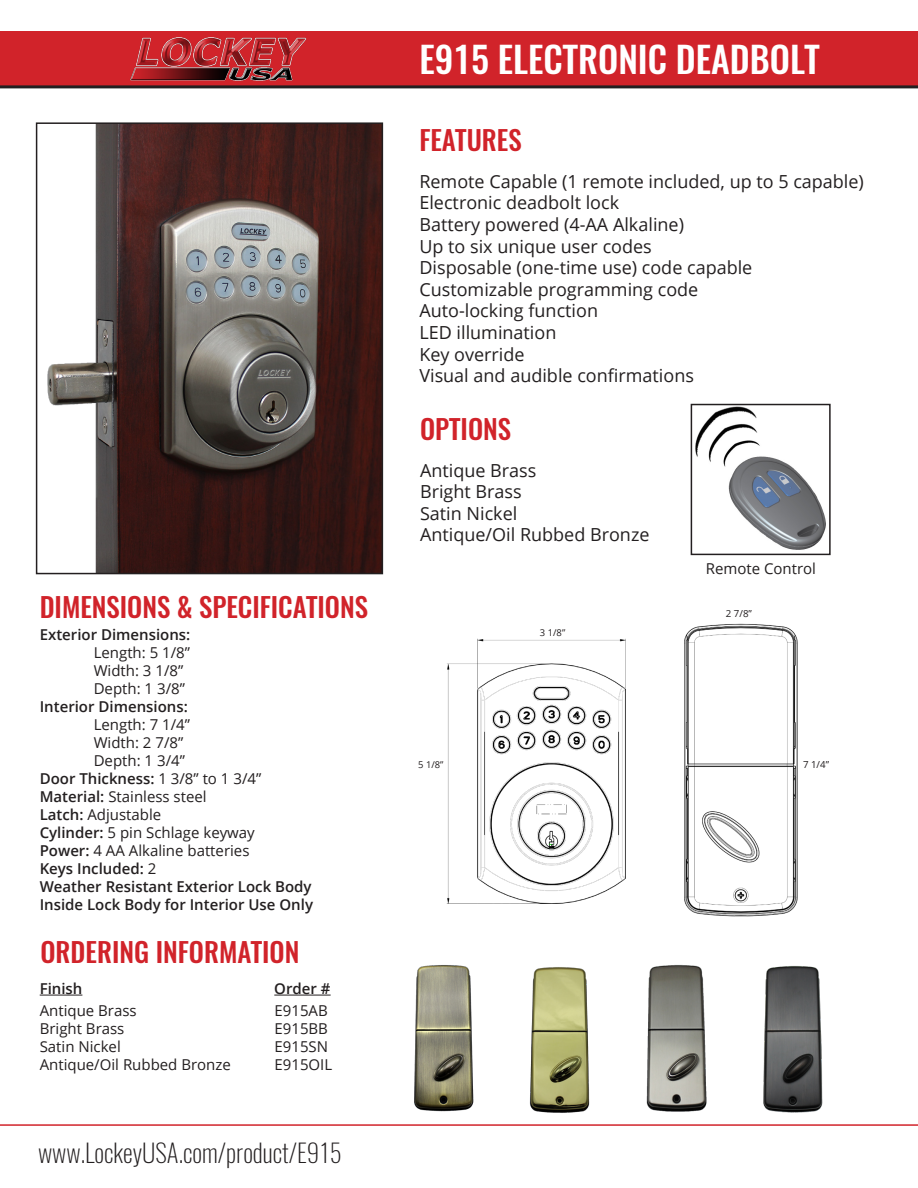
<style>
.page{position:relative;width:918px;height:1188px;background:#fff}
.page>*{position:absolute;margin:0;border:0;box-sizing:border-box;transform-origin:0 0}
.t1{font:500 36px "Oswald";color:#fff}
.t2{font:500 27px "Oswald";color:#d1232a}
.t3{font:200 25.2px "Oswald";color:#231f20}
.t4{font:18px "Open Sans";color:#231f20}
.t5{font:15px "Open Sans";color:#231f20}
.t6{font:600 15px "Open Sans";color:#231f20}
.t7{font:9.75px "Open Sans";color:#231f20}
.t8{font:9.45px "Open Sans";color:#231f20}
.s1{font-weight:400}
.s2{font-weight:600}
</style>
<div class="page">
<div style="left:0;top:31px;width:918px;height:56px;background:#d1232a"></div>
<hr style="left:0;top:85px;width:918px;height:3px;background:#231f20">
<img style="left:130px;top:37px;width:177px;height:44px">
<hr style="left:0;top:1124px;width:918px;height:2px;background:#d1232a">
<hr style="left:274px;top:995px;width:57px;height:1px;background:#231f20">
<hr style="left:40px;top:995px;width:42px;height:1px;background:#231f20">
<img style="left:529px;top:967px;width:61px;height:146px">
<img style="left:414px;top:965px;width:60px;height:147px">
<img style="left:763px;top:966px;width:60px;height:147px">
<img style="left:646px;top:965px;width:61px;height:147px">
<img style="left:684px;top:623px;width:114px;height:294px">
<img style="left:695px;top:407px;width:131px;height:143px">
<div style="left:691px;top:404px;width:140px;height:151px;border:2px solid #231f20"></div>
<img style="left:47px;top:125px;width:333px;height:446px">
<div style="left:36px;top:122px;width:347px;height:452px;border:2px solid #231f20"></div>
<img style="left:446px;top:638px;width:180px;height:266px">
<p class="t2" style="left:40px;top:588px;width:330px">DIMENSIONS &amp; SPECIFICATIONS</p>
<p class="t6" style="left:40px;top:624px;width:152px">Exterior Dimensions:</p>
<p class="t5" style="left:94px;top:642px;width:98px">Length: 5 1/8”</p>
<p class="t5" style="left:94px;top:660px;width:91px">Width: 3 1/8”</p>
<p class="t5" style="left:94px;top:678px;width:93px">Depth: 1 3/8”</p>
<p class="t6" style="left:40px;top:696px;width:150px">Interior Dimensions:</p>
<p class="t5" style="left:94px;top:714px;width:98px">Length: 7 1/4”</p>
<p class="t5" style="left:94px;top:732px;width:91px">Width: 2 7/8”</p>
<p class="t5" style="left:94px;top:750px;width:93px">Depth: 1 3/4”</p>
<p class="t6" style="left:40px;top:768px;width:223px">Door Thickness: <span class="s1">1 3/8” to 1 3/4”</span></p>
<p class="t5" style="left:40px;top:786px;width:169px"><span class="s2">Material:</span> Stainless steel</p>
<p class="t5" style="left:40px;top:804px;width:123px"><span class="s2">Latch:</span> Adjustable</p>
<p class="t5" style="left:40px;top:822px;width:217px"><span class="s2">Cylinder:</span> 5 pin Schlage keyway</p>
<p class="t5" style="left:40px;top:840px;width:211px"><span class="s2">Power:</span> 4 AA Alkaline batteries</p>
<p class="t6" style="left:40px;top:858px;width:118px">Keys Included: <span class="s1">2</span></p>
<p class="t6" style="left:40px;top:876px;width:273px">Weather Resistant Exterior Lock Body</p>
<p class="t6" style="left:40px;top:894px;width:275px">Inside Lock Body for Interior Use Only</p>
<p class="t2" style="left:40px;top:933px;width:260px">ORDERING INFORMATION</p>
<p class="t6" style="left:40px;top:978px;width:44px">Finish</p>
<p class="t6" style="left:274px;top:978px;width:58px">Order #</p>
<p class="t5" style="left:40px;top:1001px;width:99px">Antique Brass</p>
<p class="t5" style="left:40px;top:1019px;width:86px">Bright Brass</p>
<p class="t5" style="left:40px;top:1037px;width:83px">Satin Nickel</p>
<p class="t5" style="left:40px;top:1055px;width:193px">Antique/Oil Rubbed Bronze</p>
<p class="t5" style="left:275px;top:1001px;width:55px">E915AB</p>
<p class="t5" style="left:275px;top:1019px;width:55px">E915BB</p>
<p class="t5" style="left:275px;top:1037px;width:55px">E915SN</p>
<p class="t5" style="left:275px;top:1055px;width:59px">E915OIL</p>
<p class="t3" style="left:38px;top:1136px;width:305px">www.LockeyUSA.com/product/E915</p>
<p class="t1" style="left:419px;top:34px;width:402px">E915 ELECTRONIC DEADBOLT</p>
<p class="t2" style="left:419px;top:121px;width:104px">FEATURES</p>
<p class="t4" style="left:419px;top:169px;width:446px">Remote Capable (1 remote included, up to 5 capable)</p>
<p class="t4" style="left:419px;top:191px;width:201px">Electronic deadbolt lock</p>
<p class="t4" style="left:419px;top:212px;width:266px">Battery powered (4-AA Alkaline)</p>
<p class="t4" style="left:419px;top:234px;width:234px">Up to six unique user codes</p>
<p class="t4" style="left:419px;top:255px;width:335px">Disposable (one-time use) code capable</p>
<p class="t4" style="left:419px;top:277px;width:280px">Customizable programming code</p>
<p class="t4" style="left:419px;top:299px;width:180px">Auto-locking function</p>
<p class="t4" style="left:419px;top:320px;width:139px">LED illumination</p>
<p class="t4" style="left:419px;top:342px;width:107px">Key override</p>
<p class="t4" style="left:419px;top:363px;width:276px">Visual and audible confirmations</p>
<p class="t2" style="left:420px;top:410px;width:93px">OPTIONS</p>
<p class="t4" style="left:420px;top:458px;width:118px">Antique Brass</p>
<p class="t4" style="left:420px;top:479px;width:103px">Bright Brass</p>
<p class="t4" style="left:420px;top:501px;width:99px">Satin Nickel</p>
<p class="t4" style="left:420px;top:523px;width:231px">Antique/Oil Rubbed Bronze</p>
<p class="t8" style="left:418px;top:758px;width:27px">5 1/8”</p>
<p class="t8" style="left:540px;top:626px;width:27px">3 1/8”</p>
<p class="t5" style="left:706px;top:559px;width:112px">Remote Control</p>
<p class="t7" style="left:726px;top:607px;width:28px">2 7/8”</p>
<p class="t7" style="left:803px;top:758px;width:28px">7 1/4”</p>
</div>
